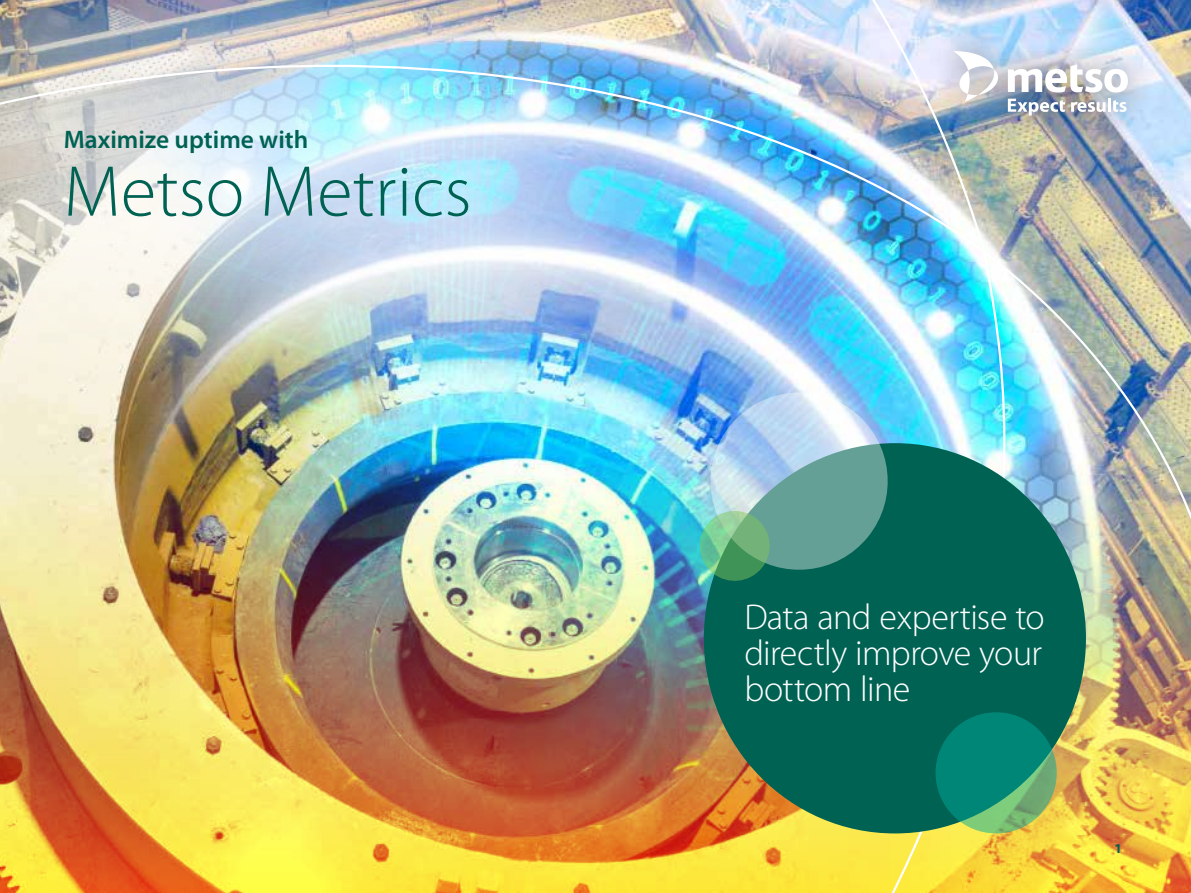
<style>
.page{position:relative;width:1191px;height:893px;background:#fff}
.page>*{position:absolute;margin:0;border:0;box-sizing:border-box;transform-origin:0 0}
.t1{font:300 72.6px "Myriad Pro";color:#006253}
.t2{font:300 36px/36px "Myriad Pro";letter-spacing:-.02em;color:#fff;text-align:justify}
.t3{font:600 25.35px "Myriad Pro";color:#006253}
.t4{font:700 13.5px "Myriad Pro";color:#006253}
</style>
<div class="page">
<img style="left:0;top:0;width:1191px;height:459px">
<svg style="left:0;top:459px;width:51px;height:434px;background:#dfb76c"></svg>
<img style="left:819px;top:0;width:169px;height:249px">
<img style="left:51px;top:249px;width:1140px;height:644px">
<div style="left:704px;top:443px;width:382px;height:390px;background:#006253;border-radius:50%"></div>
<svg style="left:928px;top:712px;width:136px;height:129px"></svg>
<svg style="left:695px;top:382px;width:203px;height:203px"></svg>
<img style="left:0;top:0;width:819px;height:446px">
<div style="left:930px;top:24px;width:225px;height:116px;background:#000;opacity:.5"></div>
<svg style="left:1008px;top:64px;width:120px;height:29px"></svg>
<svg style="left:953px;top:51px;width:45px;height:51px"></svg>
<svg style="left:1008px;top:99px;width:57px;height:17px"></svg>
<svg style="left:1071px;top:99px;width:55px;height:13px"></svg>
<img style="left:0;top:0;width:622px;height:371px">
<p class="t3" style="left:64px;top:124px;width:246px">Maximize uptime with</p>
<h1 class="t1" style="left:64px;top:152px;width:409px">Metso Metrics</h1>
<p class="t2" style="left:744px;top:600px;width:302px">Data and expertise to directly improve your bottom line</p>
<p class="t4" style="left:1114px;top:840px;width:9px">1</p>
</div>
